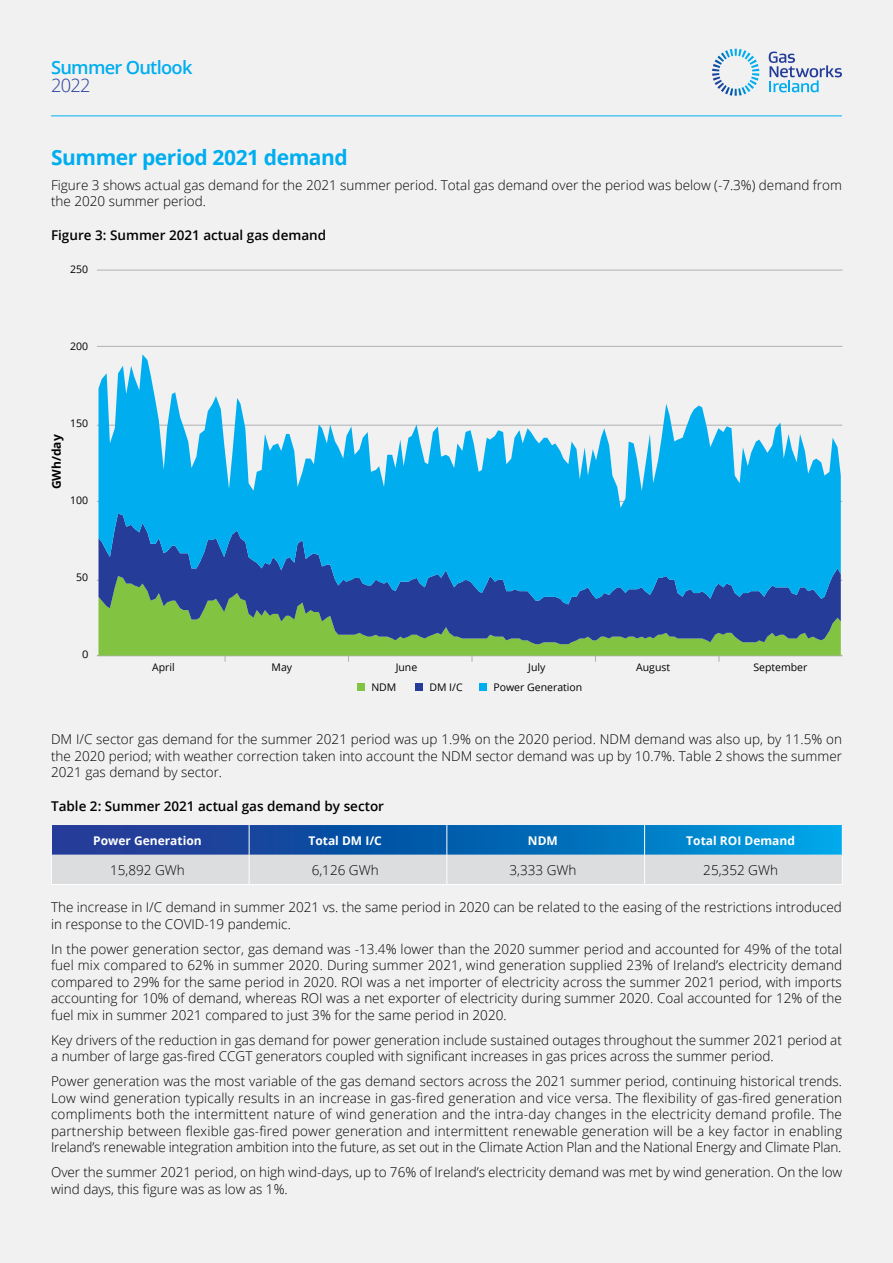
<style>
.page{position:relative;width:893px;height:1263px;background:#f1f1f2}
.page>*{position:absolute;margin:0;border:0;box-sizing:border-box;transform-origin:0 0}
.t1{font:700 21px "Open Sans";letter-spacing:-.02em;color:#00aeef}
.t2{font:600 18.3px "Open Sans";letter-spacing:-.04em;color:#00aeef}
.t3{font:300 18.3px "Open Sans";color:#253d98}
.t4{font:300 13.5px/16.5px "Open Sans";color:#000}
.t5{font:600 13.5px "Open Sans";color:#000}
.t6{font:700 12px "Open Sans";color:#fff}
.t7{font:700 12px "Open Sans";color:#000}
.t8{font:10.5px "Open Sans";color:#000}
.t9{font:10.5px "Open Sans";color:#000;scale:1.06 1}
</style>
<div class="page">
<hr style="left:97px;top:580px;width:745px;height:1px;background:#aeb1b1">
<hr style="left:97px;top:501px;width:745px;height:1px;background:#aeb1b1">
<hr style="left:97px;top:425px;width:745px;height:1px;background:#aeb1b1">
<hr style="left:97px;top:346px;width:745px;height:1px;background:#aeb1b1">
<hr style="left:97px;top:270px;width:745px;height:1px;background:#aeb1b1">
<hr style="left:97px;top:655px;width:745px;height:1px;background:#aeb1b1">
<div style="left:98px;top:644px;width:743px;height:11px;background:#82c341"></div>
<svg style="left:98px;top:604px;width:743px;height:40px;background:#4a7176"></svg>
<svg style="left:98px;top:354px;width:743px;height:250px;fill:#00aeef"></svg>
<div style="left:357px;top:683px;width:8px;height:8px;background:#82c341"></div>
<div style="left:479px;top:683px;width:8px;height:8px;background:#00aeef"></div>
<div style="left:415px;top:683px;width:8px;height:8px;background:#253d98"></div>
<hr style="left:249px;top:884px;width:198px;height:1px;background:#fff">
<hr style="left:447px;top:884px;width:198px;height:1px;background:#fff">
<hr style="left:645px;top:884px;width:198px;height:1px;background:#fff">
<hr style="left:51px;top:884px;width:198px;height:1px;background:#fff">
<svg style="left:51px;top:825px;width:791px;height:59px;background:#73a0c8"></svg>
<svg style="left:769px;top:52px;width:73px;height:40px"></svg>
<svg style="left:712px;top:49px;width:47px;height:47px"></svg>
<hr style="left:51px;top:116px;width:791px;height:1px;background:#00aeef">
<h2 class="t2" style="left:51px;top:55px;width:143px">Summer Outlook</h2>
<h2 class="t3" style="left:51px;top:73px;width:41px">2022</h2>
<h1 class="t1" style="left:51px;top:142px;width:298px">Summer period 2021 demand</h1>
<p class="t4" style="left:51px;top:176px;width:792px">Figure 3 shows actual gas demand for the 2021 summer period. Total gas demand over the period was below (-7.3%) demand from the 2020 summer period.</p>
<p class="t5" style="left:51px;top:226px;width:277px">Figure 3: Summer 2021 actual gas demand</p>
<p class="t8" style="left:70px;top:262px;width:20px">250</p>
<p class="t8" style="left:70px;top:339px;width:20px">200</p>
<p class="t8" style="left:70px;top:416px;width:20px">150</p>
<p class="t7" style="left:48px;top:489px;width:56px;rotate:-90deg">GWh/day</p>
<p class="t8" style="left:70px;top:493px;width:20px">100</p>
<p class="t8" style="left:76px;top:570px;width:14px">50</p>
<p class="t9" style="left:82px;top:647px;width:8px">0</p>
<p class="t8" style="left:152px;top:660px;width:24px">April</p>
<p class="t8" style="left:272px;top:660px;width:22px">May</p>
<p class="t8" style="left:396px;top:660px;width:23px">June</p>
<p class="t8" style="left:528px;top:660px;width:19px">July</p>
<p class="t8" style="left:636px;top:660px;width:36px">August</p>
<p class="t8" style="left:753px;top:660px;width:56px">September</p>
<p class="t8" style="left:371px;top:680px;width:27px">NDM</p>
<p class="t8" style="left:429px;top:680px;width:35px">DM I/C</p>
<p class="t8" style="left:493px;top:680px;width:90px">Power Generation</p>
<p class="t4" style="left:51px;top:730px;width:792px;text-align:justify">DM I/C sector gas demand for the summer 2021 period was up 1.9% on the 2020 period. NDM demand was also up, by 11.5% on the 2020 period; with weather correction taken into account the NDM sector demand was up by 10.7%. Table 2 shows the summer 2021 gas demand by sector.</p>
<p class="t5" style="left:51px;top:796px;width:335px">Table 2: Summer 2021 actual gas demand by sector</p>
<p class="t6" style="left:93px;top:832px;width:110px">Power Generation</p>
<p class="t6" style="left:308px;top:832px;width:75px">Total DM I/C</p>
<p class="t6" style="left:528px;top:832px;width:31px">NDM</p>
<p class="t6" style="left:686px;top:832px;width:110px">Total ROI Demand</p>
<p class="t4" style="left:110px;top:861px;width:76px">15,892 GWh</p>
<p class="t4" style="left:312px;top:861px;width:69px">6,126 GWh</p>
<p class="t4" style="left:509px;top:861px;width:69px">3,333 GWh</p>
<p class="t4" style="left:703px;top:861px;width:76px">25,352 GWh</p>
<p class="t4" style="left:51px;top:899px;width:792px">The increase in I/C demand in summer 2021 vs. the same period in 2020 can be related to the easing of the restrictions introduced in response to the COVID-19 pandemic.</p>
<p class="t4" style="left:51px;top:940px;width:793px;text-align:justify">In the power generation sector, gas demand was -13.4% lower than the 2020 summer period and accounted for 49% of the total fuel mix compared to 62% in summer 2020. During summer 2021, wind generation supplied 23% of Ireland’s electricity demand compared to 29% for the same period in 2020. ROI was a net importer of electricity across the summer 2021 period, with imports accounting for 10% of demand, whereas ROI was a net exporter of electricity during summer 2020. Coal accounted for 12% of the fuel mix in summer 2021 compared to just 3% for the same period in 2020.</p>
<p class="t4" style="left:51px;top:1031px;width:792px">Key drivers of the reduction in gas demand for power generation include sustained outages throughout the summer 2021 period at a number of large gas-fired CCGT generators coupled with significant increases in gas prices across the summer period.</p>
<p class="t4" style="left:51px;top:1073px;width:793px;text-align:justify">Power generation was the most variable of the gas demand sectors across the 2021 summer period, continuing historical trends.<br>Low wind generation typically results in an increase in gas-fired generation and vice versa. The flexibility of gas-fired generation compliments both the intermittent nature of wind generation and the intra-day changes in the electricity demand profile. The partnership between flexible gas-fired power generation and intermittent renewable generation will be a key factor in enabling Ireland’s renewable integration ambition into the future, as set out in the Climate Action Plan and the National Energy and Climate Plan.</p>
<p class="t4" style="left:51px;top:1164px;width:793px">Over the summer 2021 period, on high wind-days, up to 76% of Ireland’s electricity demand was met by wind generation. On the low wind days, this figure was as low as 1%.</p>
</div>
